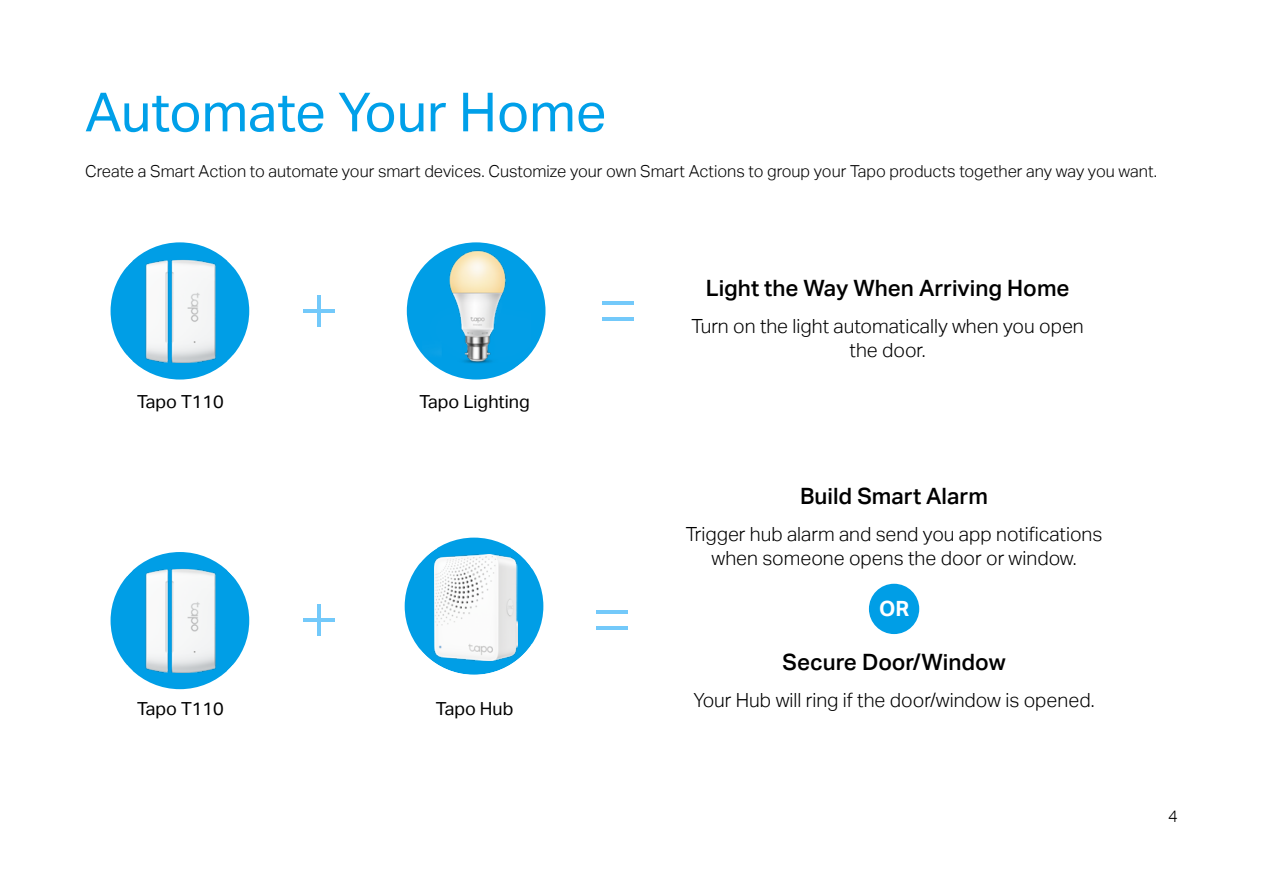
<style>
.page{position:relative;width:1263px;height:893px;background:#fff}
.page>*{position:absolute;margin:0;border:0;box-sizing:border-box;transform-origin:0 0}
.t1{font:54px "TP Link Aktiv Regular";color:#00a0e9}
.t2{font:22.5px "TP Link Aktiv Medium";color:#000}
.t3{font:21px "TP Link Aktiv Bold";color:#fff}
.t4{font:19.5px/23.4px "TP Link Aktiv Light";color:#000;text-align:center}
.t5{font:18px "TP Link Aktiv Regular";color:#000}
.t6{font:16.5px "TP Link Aktiv Light";color:#000}
</style>
<div class="page">
<div style="left:405px;top:538px;width:138px;height:137px;background:#009ee6;border-radius:50%"></div>
<div style="left:111px;top:552px;width:138px;height:137px;background:#009ee6;border-radius:50%"></div>
<div style="left:111px;top:242px;width:138px;height:138px;background:#009ee6;border-radius:50%"></div>
<hr style="left:303px;top:309px;width:32px;height:3px;background:#73c9fa">
<hr style="left:318px;top:295px;width:3px;height:32px;background:#73c9fa">
<div style="left:407px;top:242px;width:138px;height:138px;background:#009ee6;border-radius:50%"></div>
<hr style="left:602px;top:302px;width:32px;height:3px;background:#73c9fa">
<hr style="left:602px;top:317px;width:32px;height:3px;background:#73c9fa">
<hr style="left:303px;top:618px;width:32px;height:3px;background:#73c9fa">
<hr style="left:318px;top:604px;width:3px;height:32px;background:#73c9fa">
<hr style="left:596px;top:610px;width:32px;height:3px;background:#73c9fa">
<hr style="left:596px;top:626px;width:32px;height:3px;background:#73c9fa">
<img style="left:420px;top:548px;width:17px;height:15px">
<img style="left:511px;top:548px;width:21px;height:21px">
<img style="left:420px;top:649px;width:37px;height:24px">
<img style="left:457px;top:672px;width:36px;height:3px">
<img style="left:495px;top:644px;width:37px;height:28px">
<img style="left:145px;top:259px;width:71px;height:104px">
<img style="left:145px;top:568px;width:71px;height:104px">
<div style="left:869px;top:584px;width:50px;height:50px;background:#009ee6;border-radius:50%"></div>
<img style="left:422px;top:247px;width:108px;height:131px">
<img style="left:434px;top:555px;width:83px;height:106px">
<h1 class="t1" style="left:85px;top:81px;width:523px">Automate Your Home</h1>
<p class="t6" style="left:85px;top:161px;width:1073px">Create a Smart Action to automate your smart devices. Customize your own Smart Actions to group your Tapo products together any way you want.</p>
<p class="t5" style="left:137px;top:392px;width:88px">Tapo T110</p>
<p class="t5" style="left:137px;top:698px;width:88px">Tapo T110</p>
<p class="t5" style="left:419px;top:392px;width:112px">Tapo Lighting</p>
<p class="t5" style="left:436px;top:698px;width:79px">Tapo Hub</p>
<p class="t2" style="left:706px;top:275px;width:365px">Light the Way When Arriving Home</p>
<p class="t4" style="left:691px;top:315px;width:394px">Turn on the light automatically when you open the door.</p>
<p class="t2" style="left:800px;top:483px;width:189px">Build Smart Alarm</p>
<p class="t4" style="left:686px;top:523px;width:418px">Trigger hub alarm and send you app notifications when someone opens the door or window.</p>
<p class="t3" style="left:879px;top:596px;width:32px">OR</p>
<p class="t2" style="left:782px;top:649px;width:225px">Secure Door/Window</p>
<p class="t4" style="left:693px;top:688px;width:402px">Your Hub will ring if the door/window is opened.</p>
<p class="t6" style="left:1168px;top:807px;width:11px">4</p>
</div>
